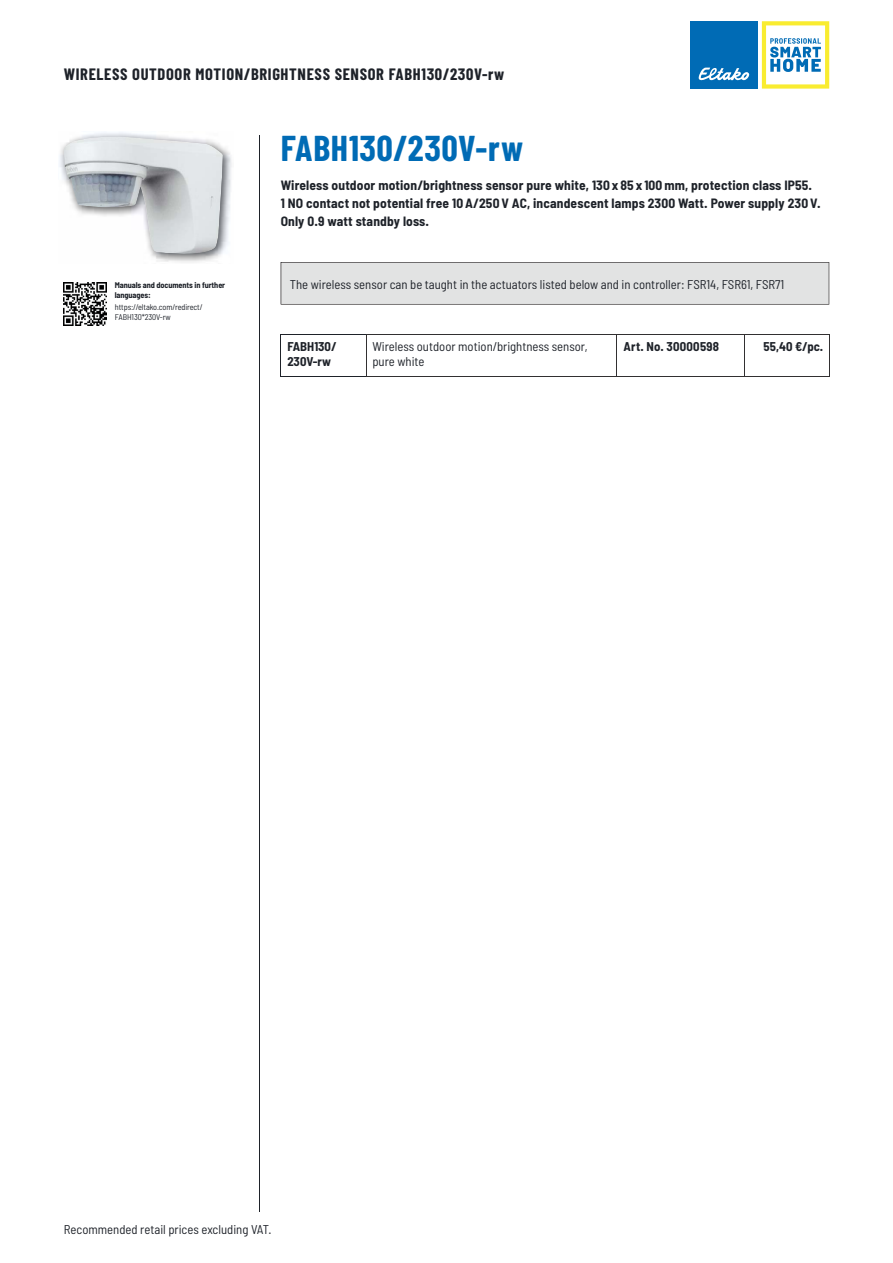
<style>
.page{position:relative;width:893px;height:1263px;background:#fff}
.page>*{position:absolute;margin:0;border:0;box-sizing:border-box;transform-origin:0 0}
.t1{font:700 36px "Barlow Condensed";letter-spacing:.02em;color:#006bb5}
.t2{font:700 16.5px "Barlow Condensed";letter-spacing:.04em;color:#1e2229}
.t3{font:700 semi-condensed 13.5px/18px "Barlow";letter-spacing:.01em;color:#1e2229}
.t4{font:semi-condensed 12.75px/15px "Barlow";color:#1e2229}
.t5{font:700 semi-condensed 12.75px/15px "Barlow";color:#1e2229}
.t6{font:700 semi-condensed 12.75px "Barlow";letter-spacing:.02em;color:#1e2229}
.t7{font:semi-condensed 8.25px/9.8px "Barlow";letter-spacing:-.01em;color:#1e2229}
.t8{font:700 semi-condensed 8.25px "Barlow";letter-spacing:-.01em;color:#1e2229}
</style>
<div class="page">
<hr style="left:259px;top:136px;width:1px;height:1076px;background:#1e2229">
<svg style="left:762px;top:21px;width:67px;height:68px"></svg>
<div style="left:690px;top:21px;width:68px;height:68px;background:#006bb5"></div>
<svg style="left:698px;top:68px;width:51px;height:13px"></svg>
<img style="left:59px;top:132px;width:173px;height:131px">
<img style="left:64px;top:136px;width:159px;height:118px">
<hr style="left:281px;top:334px;width:85px;height:1px;background:#1e2229">
<hr style="left:281px;top:335px;width:1px;height:42px;background:#1e2229">
<hr style="left:281px;top:377px;width:85px;height:1px;background:#1e2229">
<hr style="left:366px;top:334px;width:464px;height:1px;background:#323031">
<hr style="left:829px;top:335px;width:1px;height:42px;background:#323031">
<hr style="left:366px;top:377px;width:464px;height:1px;background:#323031">
<hr style="left:366px;top:335px;width:1px;height:42px;background:#323031">
<hr style="left:617px;top:335px;width:1px;height:42px;background:#323031">
<hr style="left:744px;top:335px;width:1px;height:42px;background:#323031">
<div style="left:281px;top:262px;width:548px;height:43px;background:#e2e3e3"></div>
<img style="left:64px;top:283px;width:42px;height:42px">
<p class="t2" style="left:64px;top:65px;width:442px">WIRELESS OUTDOOR MOTION/BRIGHTNESS SENSOR FABH130/230V-rw</p>
<h1 class="t1" style="left:281px;top:128px;width:244px">FABH130/230V-rw</h1>
<p class="t3" style="left:281px;top:178px;width:541px">Wireless outdoor motion/brightness sensor pure white, 130 x 85 x 100 mm, protection class IP55.<br>1 NO contact not potential free 10 A/250 V AC, incandescent lamps 2300 Watt. Power supply 230 V.<br>Only 0.9 watt standby loss.</p>
<p class="t8" style="left:115px;top:283px;width:112px">Manuals and documents in further</p>
<p class="t4" style="left:290px;top:278px;width:496px">The wireless sensor can be taught in the actuators listed below and in controller: FSR14, FSR61, FSR71</p>
<p class="t8" style="left:115px;top:292px;width:38px">languages:</p>
<p class="t7" style="left:115px;top:303px;width:89px">https://eltako.com/redirect/<br>FABH130*230V-rw</p>
<p class="t5" style="left:287px;top:341px;width:51px">FABH130/<br>230V-rw</p>
<p class="t4" style="left:372px;top:341px;width:217px">Wireless outdoor motion/brightness sensor, pure white</p>
<p class="t6" style="left:623px;top:342px;width:97px">Art. No. 30000598</p>
<p class="t5" style="left:764px;top:341px;width:61px">55,40 €/pc.</p>
<p class="t4" style="left:64px;top:1224px;width:209px">Recommended retail prices excluding VAT.</p>
</div>
